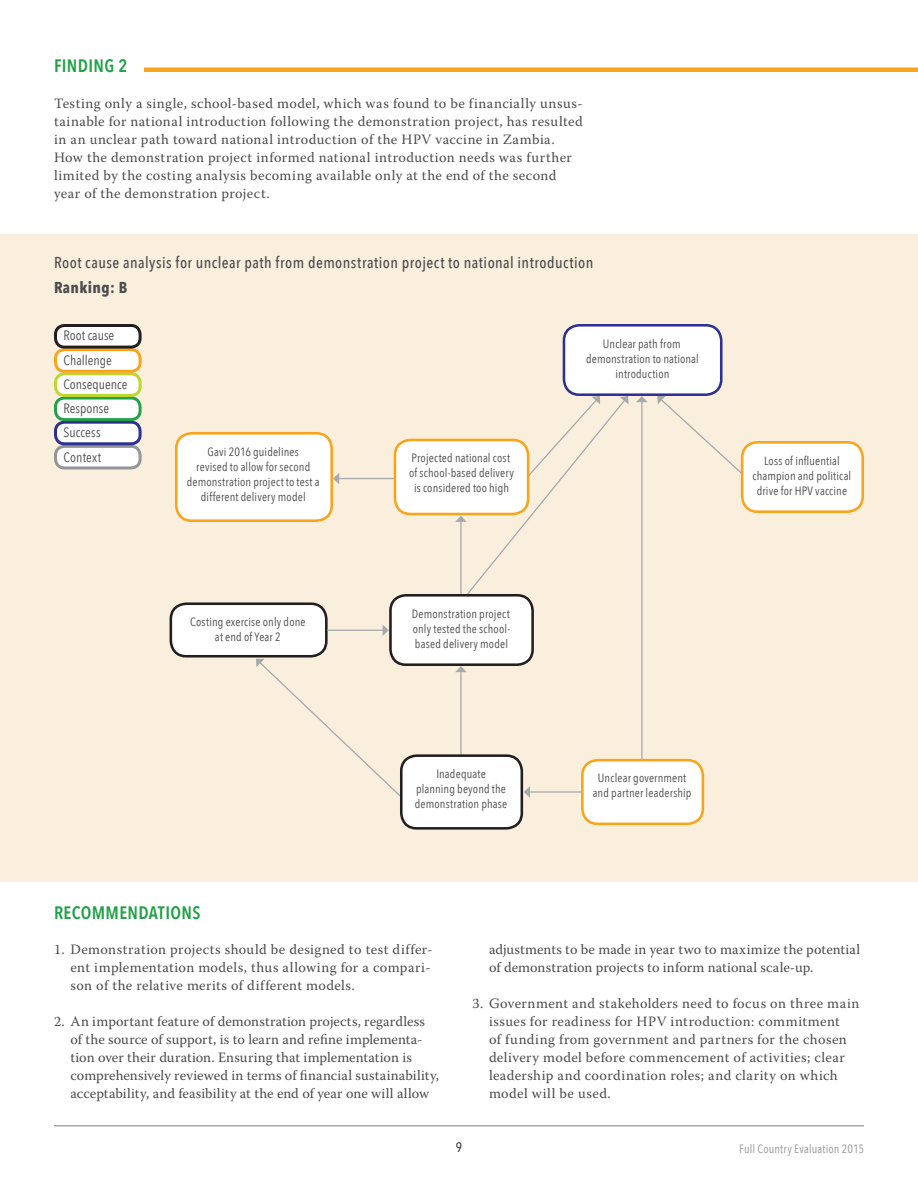
<style>
.page{position:relative;width:918px;height:1188px;background:#fff}
.page>*{position:absolute;margin:0;border:0;box-sizing:border-box;transform-origin:0 0}
.Findings_Recomendati{font:600 18px "Avenir Next Condensed";letter-spacing:.02em;color:#22a248}
._2nd_Subhead{font:500 15.75px "Avenir Next Condensed";letter-spacing:.03em;color:#4b4c4d}
.Ranking_Letter{font:700 15.75px "Avenir Next Condensed";letter-spacing:.025em;color:#4b4c4d}
.Recommendations_body{font:14.25px/18px "Warnock Pro";letter-spacing:.02em;color:#4b4c4d}
.Body_first_line_unde{font:14.25px/18px "Warnock Pro";letter-spacing:.03em;color:#4b4c4d}
.t1{font:13.5px "Avenir Next Condensed";color:#4b4c4d}
.timeline_body_text{font:13.5px "Avenir Next Condensed";color:#231f20}
.flowchart_text{font:12px/15px "Avenir Next Condensed";letter-spacing:.015em;color:#4b4c4d;text-align:center}
.t2{font:12px "Avenir Next Condensed";letter-spacing:.01em;color:#939598}
</style>
<div class="page">
<hr style="left:54px;top:1125px;width:810px;height:1px;background:#a8a9ad">
<div style="left:0;top:234px;width:918px;height:648px;background:#faeedd"></div>
<div style="left:56px;top:446px;width:84px;height:22px;background:#fff;border-radius:9px"></div>
<div style="left:54px;top:445px;width:88px;height:24px;border:3px solid #939598;border-radius:9px"></div>
<div style="left:56px;top:422px;width:84px;height:22px;background:#fff;border-radius:9px"></div>
<div style="left:54px;top:421px;width:88px;height:24px;border:3px solid #2e3092;border-radius:9px"></div>
<div style="left:56px;top:398px;width:84px;height:22px;background:#fff;border-radius:9px"></div>
<div style="left:54px;top:397px;width:88px;height:24px;border:3px solid #22a248;border-radius:9px"></div>
<div style="left:56px;top:374px;width:84px;height:21px;background:#fff;border-radius:9px"></div>
<div style="left:54px;top:372px;width:88px;height:25px;border:3px solid #bed630;border-radius:9px"></div>
<div style="left:56px;top:350px;width:84px;height:21px;background:#fff;border-radius:9px"></div>
<div style="left:54px;top:348px;width:88px;height:25px;border:3px solid #f9a51b;border-radius:9px"></div>
<div style="left:56px;top:326px;width:84px;height:21px;background:#fff;border-radius:9px"></div>
<div style="left:54px;top:324px;width:88px;height:25px;border:3px solid #231f20;border-radius:9px"></div>
<div style="left:564px;top:325px;width:157px;height:70px;background:#fff;border-radius:15px"></div>
<div style="left:563px;top:324px;width:160px;height:72px;border:3px solid #2e3092;border-radius:15px"></div>
<div style="left:171px;top:604px;width:155px;height:52px;background:#fff;border-radius:15px"></div>
<div style="left:170px;top:602px;width:158px;height:56px;border:3px solid #231f20;border-radius:15px"></div>
<div style="left:176px;top:433px;width:156px;height:88px;background:#fff;border-radius:15px"></div>
<div style="left:175px;top:432px;width:158px;height:90px;border:3px solid #f9a51b;border-radius:15px"></div>
<hr style="left:144px;top:68px;width:774px;height:4px;background:#f9a51b">
<hr style="left:338px;top:478px;width:56px;height:1px;background:#a8a9ad">
<svg style="left:333px;top:473px;width:6px;height:11px"></svg>
<hr style="left:327px;top:630px;width:56px;height:1px;background:#a8a9ad">
<svg style="left:383px;top:625px;width:6px;height:11px"></svg>
<hr style="left:529px;top:791px;width:56px;height:2px;background:#a8a9ad">
<svg style="left:524px;top:786px;width:6px;height:12px"></svg>
<hr style="left:460px;top:671px;width:2px;height:85px;background:#a8a9ad">
<svg style="left:455px;top:666px;width:12px;height:6px"></svg>
<svg style="left:256px;top:659px;width:146px;height:138px"></svg>
<svg style="left:657px;top:396px;width:88px;height:80px"></svg>
<hr style="left:641px;top:401px;width:2px;height:358px;background:#a8a9ad">
<svg style="left:636px;top:396px;width:11px;height:6px"></svg>
<svg style="left:455px;top:396px;width:174px;height:203px"></svg>
<div style="left:395px;top:440px;width:133px;height:74px;background:#fff;border-radius:15px"></div>
<div style="left:394px;top:439px;width:135px;height:76px;border:3px solid #f9a51b;border-radius:15px"></div>
<div style="left:390px;top:595px;width:143px;height:70px;background:#fff;border-radius:15px"></div>
<div style="left:389px;top:594px;width:145px;height:72px;border:3px solid #231f20;border-radius:15px"></div>
<div style="left:742px;top:442px;width:121px;height:70px;background:#fff;border-radius:15px"></div>
<div style="left:741px;top:441px;width:123px;height:72px;border:3px solid #f9a51b;border-radius:15px"></div>
<div style="left:582px;top:760px;width:121px;height:64px;background:#fff;border-radius:15px"></div>
<div style="left:581px;top:759px;width:123px;height:66px;border:3px solid #f9a51b;border-radius:15px"></div>
<div style="left:401px;top:756px;width:121px;height:72px;background:#fff;border-radius:15px"></div>
<div style="left:400px;top:754px;width:123px;height:76px;border:3px solid #231f20;border-radius:15px"></div>
<p class="Findings_Recomendati" style="left:54px;top:50px;width:75px">FINDING 2</p>
<p class="Body_first_line_unde" style="left:54px;top:94px;width:530px">Testing only a single, school-based model, which was found to be financially unsus&shy;tainable for national introduction following the demonstration project, has resulted in an unclear path toward national introduction of the HPV vaccine in Zambia.<br>How the demonstration project informed national introduction needs was further limited by the costing analysis becoming available only at the end of the second year of the demonstration project.</p>
<p class="_2nd_Subhead" style="left:54px;top:253px;width:541px">Root cause analysis for unclear path from demonstration project to national introduction</p>
<p class="Ranking_Letter" style="left:54px;top:277px;width:75px">Ranking: B</p>
<p class="t1" style="left:64px;top:324px;width:52px">Root cause</p>
<p class="t1" style="left:64px;top:348px;width:50px">Challenge</p>
<p class="t1" style="left:64px;top:373px;width:65px">Consequence</p>
<p class="t1" style="left:64px;top:397px;width:47px">Response</p>
<p class="t1" style="left:64px;top:421px;width:39px">Success</p>
<p class="t1" style="left:64px;top:445px;width:39px">Context</p>
<p class="flowchart_text" style="left:187px;top:443px;width:134px">Gavi 2016 guidelines<br>revised to allow for second demonstration project to test a different delivery model</p>
<p class="flowchart_text" style="left:409px;top:450px;width:106px">Projected national cost of school-based delivery is considered too high</p>
<p class="flowchart_text" style="left:190px;top:614px;width:117px">Costing exercise only done at end of Year 2</p>
<p class="flowchart_text" style="left:412px;top:605px;width:100px;text-align:justify">Demonstration project only tested the school&shy;based delivery model</p>
<p class="flowchart_text" style="left:415px;top:766px;width:94px">Inadequate<br>planning beyond the demonstration phase</p>
<p class="flowchart_text" style="left:586px;top:335px;width:114px">Unclear path from demonstration to national introduction</p>
<p class="flowchart_text" style="left:593px;top:770px;width:100px">Unclear government and partner leadership</p>
<p class="flowchart_text" style="left:753px;top:452px;width:100px">Loss of influential champion and political drive for HPV vaccine</p>
<p class="Findings_Recomendati" style="left:54px;top:897px;width:148px">RECOMMENDATIONS</p>
<p class="Recommendations_body" style="left:70px;top:940px;width:364px;text-indent:-16px">1. Demonstration projects should be designed to test differ&shy;ent implementation models, thus allowing for a compari&shy;son of the relative merits of different models.</p>
<p class="Recommendations_body" style="left:70px;top:1012px;width:370px;text-indent:-16px">2. An important feature of demonstration projects, regardless of the source of support, is to learn and refine implementa&shy;tion over their duration. Ensuring that implementation is comprehensively reviewed in terms of financial sustainability, acceptability, and feasibility at the end of year one will allow</p>
<p class="Recommendations_body" style="left:489px;top:940px;width:373px">adjustments to be made in year two to maximize the potential of demonstration projects to inform national scale-up.</p>
<p class="Recommendations_body" style="left:489px;top:994px;width:372px;text-indent:-16px">3. Government and stakeholders need to focus on three main issues for readiness for HPV introduction: commitment<br>of funding from government and partners for the chosen delivery model before commencement of activities; clear leadership and coordination roles; and clarity on which model will be used.</p>
<p class="timeline_body_text" style="left:456px;top:1136px;width:8px">9</p>
<p class="t2" style="left:739px;top:1138px;width:126px">Full Country Evaluation 2015</p>
</div>
